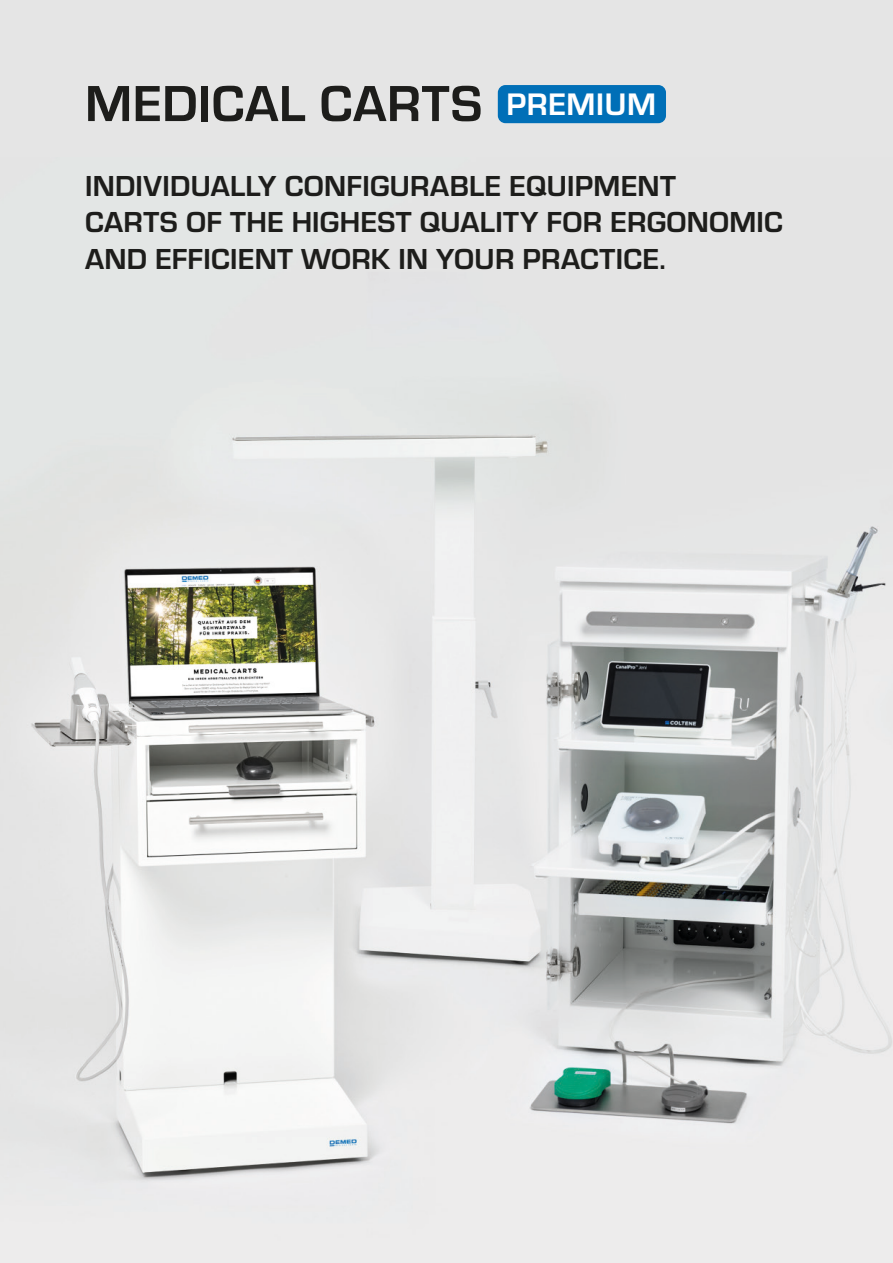
<style>
.page{position:relative;width:893px;height:1263px;background:#e5e5e5}
.page>*{position:absolute;margin:0;border:0;box-sizing:border-box;transform-origin:0 0}
.t1{font:700 52.5px "Eurostile";letter-spacing:.01em;color:#1d1d1b}
.t2{font:700 32.25px "Eurostile";letter-spacing:.02em;color:#fff}
.t3{font:700 30px/36px "Eurostile";letter-spacing:.01em;color:#1d1d1b}
</style>
<div class="page">
<img style="left:31px;top:435px;width:860px;height:749px">
<div style="left:498px;top:85px;width:168px;height:38px;background:#006fb7;border-radius:8px"></div>
<p class="t1" style="left:85px;top:66px;width:399px">MEDICAL CARTS</p>
<p class="t2" style="left:507px;top:81px;width:151px">PREMIUM</p>
<p class="t3" style="left:85px;top:166px;width:699px">INDIVIDUALLY CONFIGURABLE EQUIPMENT<br>CARTS OF THE HIGHEST QUALITY FOR ERGONOMIC<br>AND EFFICIENT WORK IN YOUR PRACTICE.</p>
</div>
